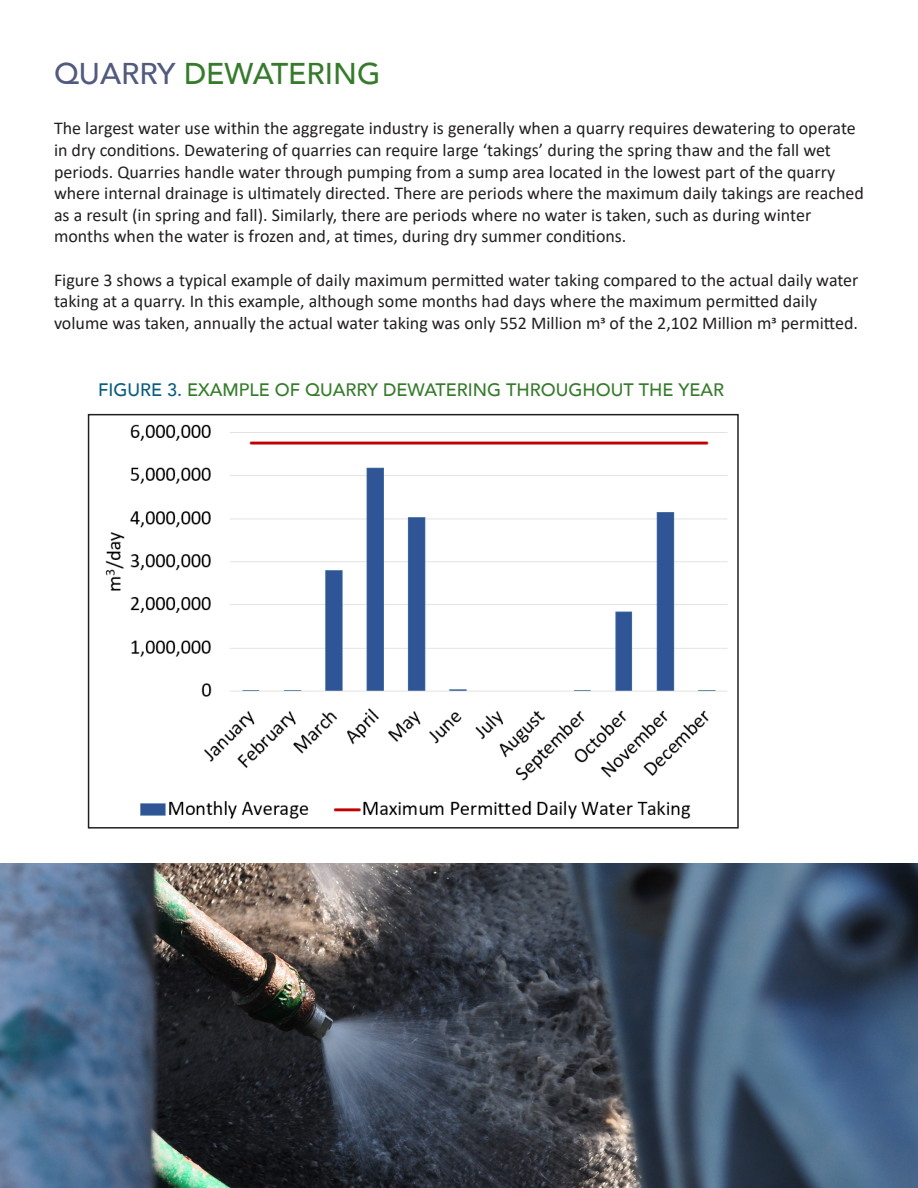
<style>
.page{position:relative;width:918px;height:1188px;background:#fff}
.page>*{position:absolute;margin:0;border:0;box-sizing:border-box;transform-origin:0 0}
.t1{font:500 30px "Avenir";color:#357b2b}
.t2{font:18px "Calibri";color:#231f20}
.t3{font:500 18px "Avenir";color:#357b2b}
.s1{color:#525a7d}
.s2{color:#0a5c7d}
</style>
<div class="page">
<img style="left:0;top:863px;width:918px;height:325px">
<img style="left:105px;top:424px;width:623px;height:395px">
<div style="left:88px;top:414px;width:651px;height:415px;border:2px solid #231f20"></div>
<p class="t1" style="left:54px;top:48px;width:328px"><span class="s1">QUARRY</span> DEWATERING</p>
<p class="t2" style="left:54px;top:116px;width:803px">The largest water use within the aggregate industry is generally when a quarry requires dewatering to operate</p>
<p class="t2" style="left:54px;top:137px;width:778px">in dry conditions. Dewatering of quarries can require large ‘takings’ during the spring thaw and the fall wet</p>
<p class="t2" style="left:54px;top:159px;width:783px">periods. Quarries handle water through pumping from a sump area located in the lowest part of the quarry</p>
<p class="t2" style="left:54px;top:181px;width:812px">where internal drainage is ultimately directed. There are periods where the maximum daily takings are reached</p>
<p class="t2" style="left:54px;top:202px;width:759px">as a result (in spring and fall). Similarly, there are periods where no water is taken, such as during winter</p>
<p class="t2" style="left:54px;top:224px;width:574px">months when the water is frozen and, at times, during dry summer conditions.</p>
<p class="t2" style="left:54px;top:267px;width:806px">Figure 3 shows a typical example of daily maximum permitted water taking compared to the actual daily water</p>
<p class="t2" style="left:54px;top:289px;width:765px">taking at a quarry. In this example, although some months had days where the maximum permitted daily</p>
<p class="t2" style="left:54px;top:310px;width:806px">volume was taken, annually the actual water taking was only 552 Million m3 of the 2,102 Million m3 permitted.</p>
<p class="t3" style="left:98px;top:374px;width:627px"><span class="s2">FIGURE 3.</span> EXAMPLE OF QUARRY DEWATERING THROUGHOUT THE YEAR</p>
</div>
